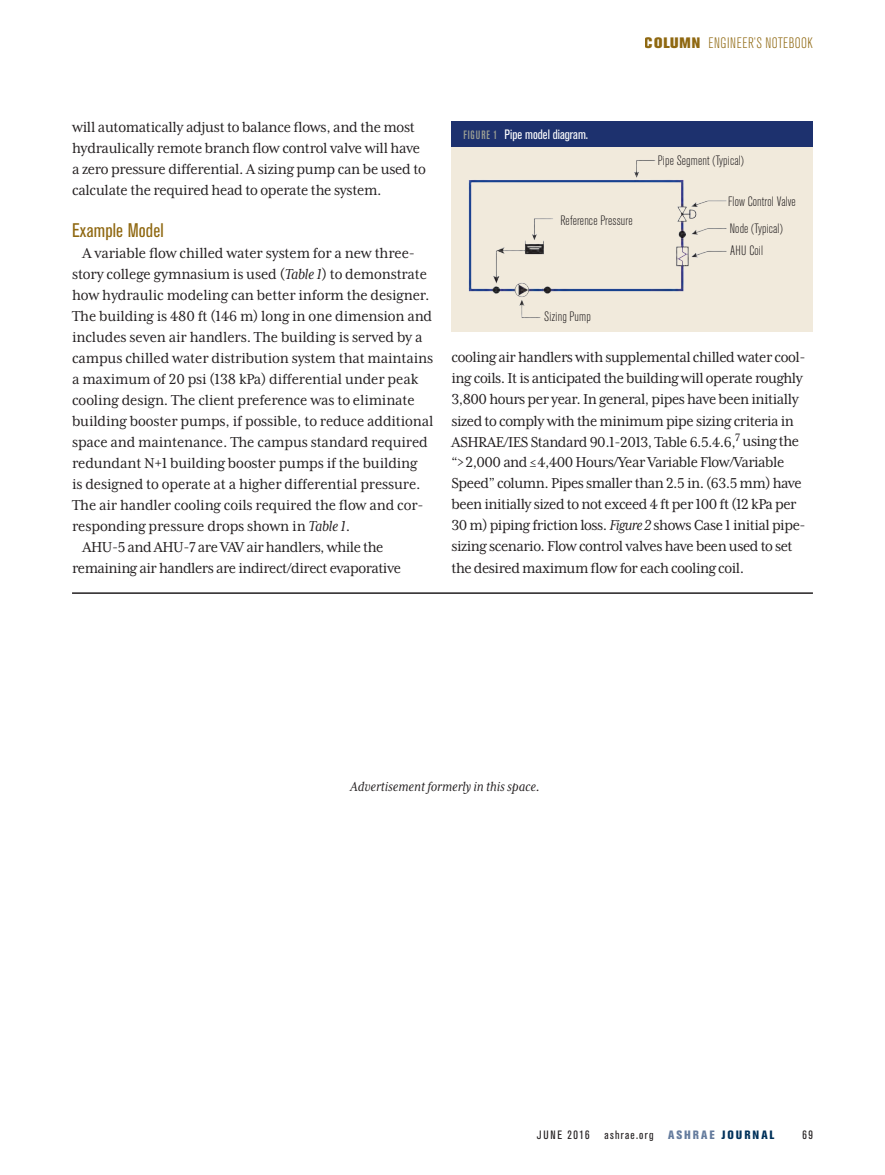
<style>
.page{position:relative;width:885px;height:1175px;background:#fff}
.page>*{position:absolute;margin:0;border:0;box-sizing:border-box;transform-origin:0 0}
.Subhead_1{font:condensed 19.5px "Akzidenz Grotesk BE";letter-spacing:.01em;color:#8f6811}
.text_indent{font:16.5px/21px "Mrs Eaves XL Serif Nar OT";letter-spacing:-.02em;color:#231f20}
.t1{font:italic 15px "Mrs Eaves XL Serif Nar OT";color:#231f20}
.t2{font:300 condensed 15px "Akzidenz Grotesk BE";letter-spacing:.04em;color:#8f6811}
.figure_label_centere{font:300 condensed 13.5px "Akzidenz Grotesk BE";letter-spacing:.01em;color:#231f20}
.table_header_KO{font:condensed 13.5px "Akzidenz Grotesk BE";color:#fff}
.running_foot{font:condensed 12px "Akzidenz Grotesk BE";letter-spacing:.11em;color:#231f20}
.s1{font-weight:800;font-stretch:normal}
.s2{font-style:italic}
.s3{font-weight:500;font-size:12px;color:#9da093}
.s4{font-weight:800;color:#647b9d}
.s5{font-weight:800;color:#00315a}
</style>
<div class="page">
<div style="left:451px;top:144px;width:361px;height:188px;background:#f1eadc"></div>
<div style="left:451px;top:122px;width:361px;height:25px;background:#1d316e"></div>
<img style="left:468px;top:160px;width:259px;height:158px">
<hr style="left:72px;top:592px;width:740px;height:2px;background:#231f20">
<p class="t2" style="left:644px;top:35px;width:169px"><span class="s1">COLUMN</span> ENGINEER’S NOTEBOOK</p>
<p class="text_indent" style="left:72px;top:117px;width:355px">will automatically adjust to balance flows, and the most hydraulically remote branch flow control valve will have a zero pressure differential. A sizing pump can be used to calculate the required head to operate the system.</p>
<p class="Subhead_1" style="left:72px;top:219px;width:93px">Example Model</p>
<p class="text_indent" style="left:72px;top:243px;width:363px;text-indent:10px">A variable flow chilled water system for a new three&shy;story college gymnasium is used (<span class="s2">Table 1</span>) to demonstrate how hydraulic modeling can better inform the designer.<br>The building is 480 ft (146 m) long in one dimension and includes seven air handlers. The building is served by a campus chilled water distribution system that maintains a maximum of 20 psi (138 kPa) differential under peak cooling design. The client preference was to eliminate building booster pumps, if possible, to reduce additional space and maintenance. The campus standard required redundant N+1 building booster pumps if the building<br>is designed to operate at a higher differential pressure.<br>The air handler cooling coils required the flow and cor&shy;responding pressure drops shown in <span class="s2">Table 1</span>.</p>
<p class="text_indent" style="left:72px;top:537px;width:330px;text-align:center">AHU-5 and AHU-7 are VAV air handlers, while the remaining air handlers are indirect/direct evaporative</p>
<p class="table_header_KO" style="left:463px;top:127px;width:126px"><span class="s3">FIGURE 1</span> Pipe model diagram.</p>
<p class="figure_label_centere" style="left:560px;top:213px;width:74px">Reference Pressure</p>
<p class="figure_label_centere" style="left:544px;top:309px;width:48px">Sizing Pump</p>
<p class="figure_label_centere" style="left:657px;top:153px;width:88px">Pipe Segment (Typical)</p>
<p class="figure_label_centere" style="left:727px;top:194px;width:69px">Flow Control Valve</p>
<p class="figure_label_centere" style="left:729px;top:221px;width:55px">Node (Typical)</p>
<p class="figure_label_centere" style="left:730px;top:243px;width:34px">AHU Coil</p>
<p class="text_indent" style="left:451px;top:347px;width:355px">cooling air handlers with supplemental chilled water cool&shy;ing coils. It is anticipated the building will operate roughly 3,800 hours per year. In general, pipes have been initially sized to comply with the minimum pipe sizing criteria in ASHRAE/IES Standard 90.1-2013, Table 6.5.4.6,<sup>7</sup> using the “&gt;2,000 and ≤4,400 Hours/Year Variable Flow/Variable Speed” column. Pipes smaller than 2.5 in. (63.5 mm) have been initially sized to not exceed 4 ft per 100 ft (12 kPa per 30 m) piping friction loss. <span class="s2">Figure 2</span> shows Case 1 initial pipe&shy;sizing scenario. Flow control valves have been used to set the desired maximum flow for each cooling coil.</p>
<p class="t1" style="left:350px;top:779px;width:191px">Advertisement formerly in this space.</p>
<p class="running_foot" style="left:536px;top:1128px;width:239px">JUNE 2016 ashrae.org <span class="s4">ASHRAE</span> <span class="s5">JOURNAL</span></p>
<p class="running_foot" style="left:802px;top:1128px;width:12px">69</p>
</div>
